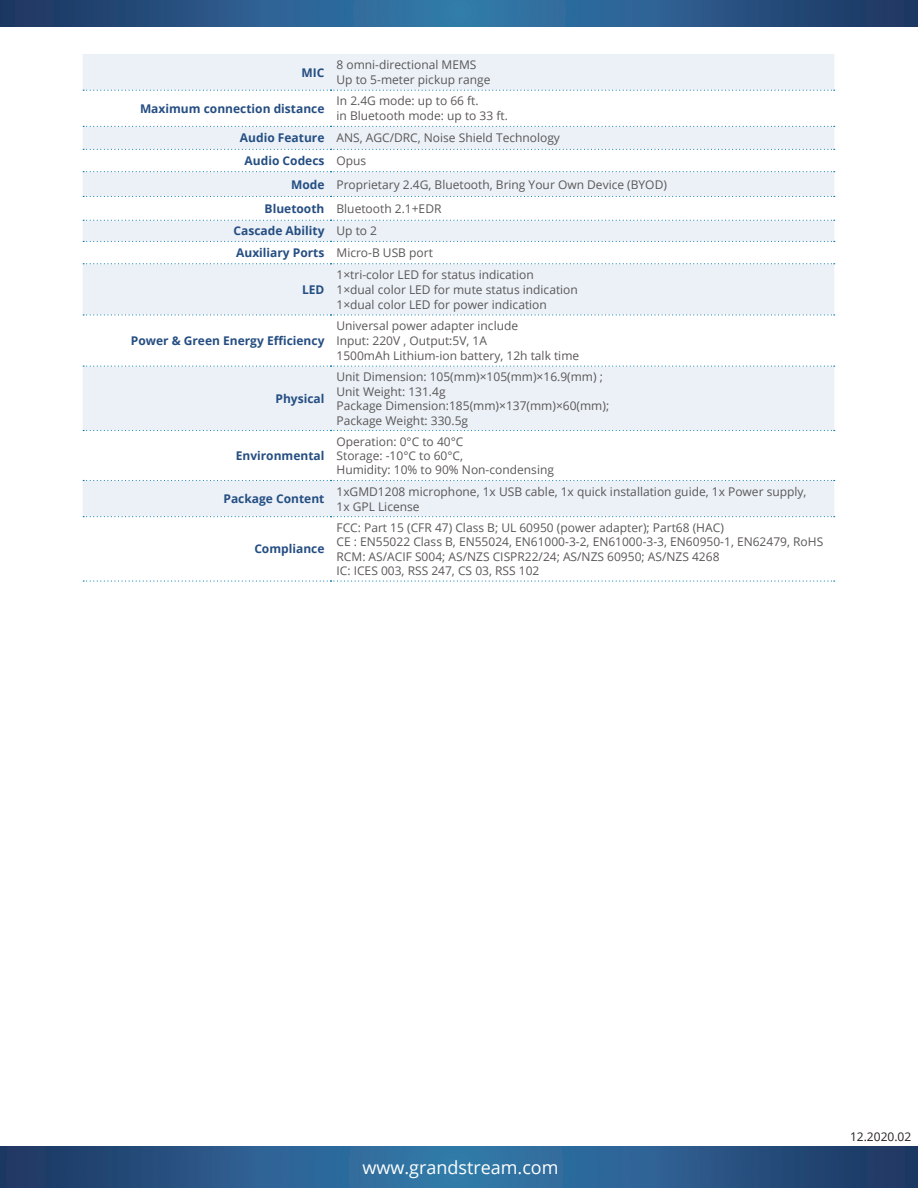
<style>
.page{position:relative;width:918px;height:1188px;background:#fff}
.page>*{position:absolute;margin:0;border:0;box-sizing:border-box;transform-origin:0 0}
.t1{font:18px "Open Sans";color:#fff}
.t2{font:12px/14.4px "Open Sans";color:#5a5758}
.t3{font:700 12px/21.8px "Open Sans";color:#254e82}
.t4{font:12px "Open Sans";color:#241f1f}
.s1{font-weight:700;color:#254e82}
.s2{font-weight:400;color:#5a5758}
</style>
<div class="page">
<svg style="left:0;top:0;width:918px;height:27px;background:#295988"></svg>
<svg style="left:0;top:1146px;width:918px;height:42px;background:#295988"></svg>
<svg style="left:83px;top:54px;width:751px;height:462px;fill:#ebf1f7"></svg>
<svg style="left:83px;top:90px;width:752px;height:1px"></svg>
<svg style="left:83px;top:126px;width:752px;height:1px"></svg>
<svg style="left:83px;top:149px;width:752px;height:1px"></svg>
<svg style="left:83px;top:171px;width:752px;height:1px"></svg>
<svg style="left:83px;top:196px;width:752px;height:1px"></svg>
<svg style="left:83px;top:220px;width:752px;height:1px"></svg>
<svg style="left:83px;top:241px;width:752px;height:1px"></svg>
<svg style="left:83px;top:263px;width:752px;height:1px"></svg>
<svg style="left:83px;top:314px;width:752px;height:2px"></svg>
<svg style="left:83px;top:366px;width:752px;height:1px"></svg>
<svg style="left:83px;top:430px;width:752px;height:1px"></svg>
<svg style="left:83px;top:480px;width:752px;height:1px"></svg>
<svg style="left:83px;top:516px;width:752px;height:1px"></svg>
<svg style="left:83px;top:580px;width:752px;height:2px"></svg>
<p class="t3" style="left:302px;top:61px;width:24px">MIC</p>
<p class="t2" style="left:337px;top:57px;width:155px;line-height:15px">8 omni-directional MEMS<br>Up to 5-meter pickup range</p>
<p class="t3" style="left:140px;top:97px;width:186px">Maximum connection distance</p>
<p class="t2" style="left:337px;top:93px;width:173px;line-height:15px">In 2.4G mode: up to 66 ft.<br>in Bluetooth mode: up to 33 ft.</p>
<p class="t2" style="left:245px;top:126px;width:317px;line-height:22.6px;text-indent:-5px"><span class="s1">Audio Feature</span> ANS, AGC/DRC, Noise Shield Technology<br><span class="s1">Audio Codecs</span> Opus</p>
<p class="t2" style="left:265px;top:172px;width:404px;line-height:24.3px;text-indent:26px"><span class="s1">Mode</span> Proprietary 2.4G, Bluetooth, Bring Your Own Device (BYOD)<br><span class="s1">Bluetooth</span> Bluetooth 2.1+EDR</p>
<p class="t3" style="left:234px;top:220px;width:201px">Cascade Ability <span class="s2">Up to 2<br></span>Auxiliary Ports <span class="s2">Micro-B USB port</span></p>
<p class="t3" style="left:302px;top:278px;width:24px">LED</p>
<p class="t2" style="left:337px;top:267px;width:243px;line-height:15px">1×tri-color LED for status indication<br>1×dual color LED for mute status indication<br>1×dual color LED for power indication</p>
<p class="t3" style="left:131px;top:330px;width:195px">Power &amp; Green Energy Efficiency</p>
<p class="t3" style="left:276px;top:387px;width:50px">Physical</p>
<p class="t3" style="left:236px;top:445px;width:90px">Environmental</p>
<p class="t2" style="left:337px;top:318px;width:244px;line-height:15px">Universal power adapter include<br>Input: 220V , Output:5V, 1A<br>1500mAh Lithium-ion battery, 12h talk time</p>
<p class="t2" style="left:337px;top:369px;width:274px">Unit Dimension: 105(mm)×105(mm)×16.9(mm) ; Unit Weight: 131.4g<br>Package Dimension:185(mm)×137(mm)×60(mm); Package Weight: 330.5g</p>
<p class="t2" style="left:337px;top:434px;width:219px">Operation: 0°C to 40°C<br>Storage: -10°C to 60°C,<br>Humidity: 10% to 90% Non-condensing</p>
<p class="t3" style="left:224px;top:488px;width:102px">Package Content</p>
<p class="t2" style="left:337px;top:484px;width:472px;line-height:15px">1xGMD1208 microphone, 1x USB cable, 1x quick installation guide, 1x Power supply,<br>1x GPL License</p>
<p class="t3" style="left:254px;top:538px;width:72px">Compliance</p>
<p class="t2" style="left:337px;top:520px;width:488px">FCC: Part 15 (CFR 47) Class B; UL 60950 (power adapter); Part68 (HAC)<br>CE : EN55022 Class B, EN55024, EN61000-3-2, EN61000-3-3, EN60950-1, EN62479, RoHS RCM: AS/ACIF S004; AS/NZS CISPR22/24; AS/NZS 60950; AS/NZS 4268<br>IC: ICES 003, RSS 247, CS 03, RSS 102</p>
<h1 class="t1" style="left:362px;top:1155px;width:198px">www.grandstream.com</h1>
<p class="t4" style="left:850px;top:1128px;width:63px">12.2020.02</p>
</div>
